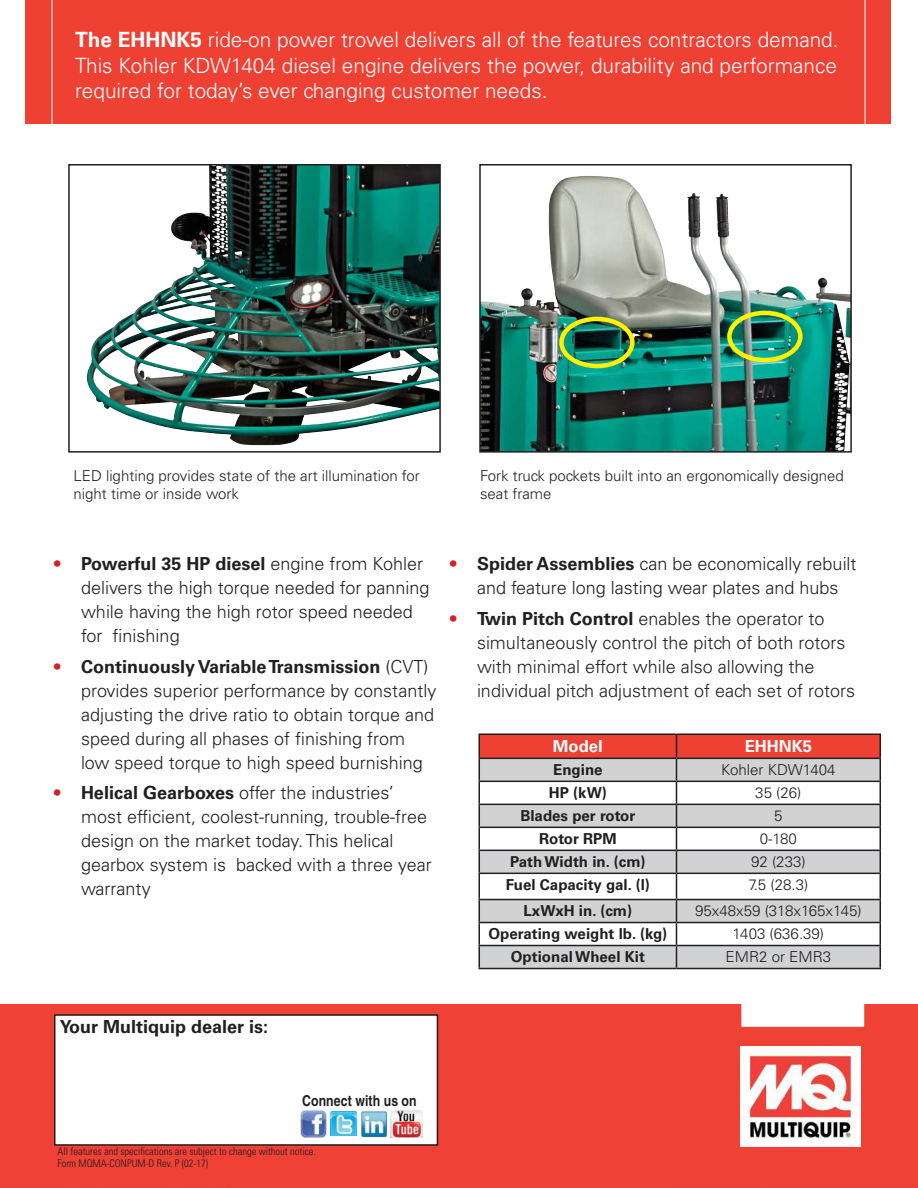
<style>
.page{position:relative;width:918px;height:1188px;background:#fff}
.page>*{position:absolute;margin:0;border:0;box-sizing:border-box;transform-origin:0 0}
.t1{font:300 21px/25.5px "Univers LT Std";color:#fff;text-align:justify}
.t2{font:300 18px/24px "Univers LT Std";color:#221f1f}
.t3{font:700 18px "Univers LT Std";color:#221f1f}
.t4{font:700 16.65px "Univers LT Std";color:#fff}
.t5{font:700 15.15px "Univers LT Std";color:#221f1f}
.t6{font:300 15.15px "Univers LT Std";color:#221f1f}
.t7{font:300 15px/18px "Univers LT Std";color:#221f1f}
.t8{font:700 condensed 15px "Helvetica";letter-spacing:.005em;color:#221f1f}
.t9{font:300 condensed 10.5px "Univers LT Std";color:#221f1f}
.s1{font-weight:700}
.s2{font-weight:700;color:#d12229}
</style>
<div class="page">
<div style="left:0;top:1004px;width:918px;height:184px;background:#ef4136"></div>
<img style="left:741px;top:1046px;width:120px;height:101px">
<div style="left:26px;top:0;width:865px;height:123px;background:#ef4034"></div>
<hr style="left:865px;top:0;width:1px;height:199px;background:#fff">
<hr style="left:52px;top:0;width:1px;height:199px;background:#fff">
<div style="left:55px;top:1015px;width:382px;height:130px;background:#fff"></div>
<div style="left:54px;top:1014px;width:384px;height:132px;border:2px solid #221f1f"></div>
<img style="left:331px;top:1111px;width:26px;height:25px">
<img style="left:390px;top:1110px;width:32px;height:27px">
<img style="left:300px;top:1110px;width:27px;height:27px">
<img style="left:359px;top:1108px;width:29px;height:30px">
<hr style="left:479px;top:733px;width:198px;height:2px;background:#221f1f">
<hr style="left:677px;top:733px;width:204px;height:2px;background:#221f1f">
<svg style="left:479px;top:734px;width:402px;height:234px"></svg>
<hr style="left:479px;top:968px;width:198px;height:1px;background:#221f1f">
<hr style="left:677px;top:968px;width:204px;height:1px;background:#221f1f">
<img style="left:86px;top:167px;width:352px;height:278px">
<div style="left:68px;top:164px;width:373px;height:289px;border:2px solid #221f1f"></div>
<img style="left:482px;top:177px;width:367px;height:273px">
<div style="left:479px;top:164px;width:373px;height:289px;border:2px solid #221f1f"></div>
<div style="left:559px;top:317px;width:76px;height:51px;border:5px solid #fff100;border-radius:50%"></div>
<div style="left:727px;top:311px;width:76px;height:51px;border:5px solid #fff100;border-radius:50%"></div>
<p class="t1" style="left:75px;top:29px;width:765px"><span class="s1">The EHHNK5</span> ride-on power trowel delivers all of the features contractors demand.<br>This Kohler KDW1404 diesel engine delivers the power, durability and performance required for today’s ever changing customer needs.</p>
<p class="t7" style="left:74px;top:468px;width:348px">LED lighting provides state of the art illumination for night time or inside work</p>
<p class="t7" style="left:480px;top:468px;width:366px">Fork truck pockets built into an ergonomically designed seat frame</p>
<p class="t2" style="left:81px;top:553px;width:350px;text-indent:-27px"><span class="s2">•</span> <span class="s1">Powerful 35 HP diesel</span> engine from Kohler delivers the high torque needed for panning while having the high rotor speed needed for finishing</p>
<p class="t2" style="left:81px;top:656px;width:357px;text-indent:-27px"><span class="s2">•</span> <span class="s1">Continuously Variable Transmission</span> (CVT) provides superior performance by constantly adjusting the drive ratio to obtain torque and speed during all phases of finishing from low speed torque to high speed burnishing</p>
<p class="t2" style="left:81px;top:783px;width:352px;text-indent:-27px"><span class="s2">•</span> <span class="s1">Helical Gearboxes</span> offer the industries’ most efficient, coolest-running, trouble-free design on the market today. This helical gearbox system is backed with a three year warranty</p>
<p class="t2" style="left:450px;top:553px;width:408px;text-align:center"><span class="s2">•</span> <span class="s1">Spider Assemblies</span> can be economically rebuilt and feature long lasting wear plates and hubs</p>
<p class="t2" style="left:477px;top:608px;width:380px;text-indent:-27px"><span class="s2">•</span> <span class="s1">Twin Pitch Control</span> enables the operator to simultaneously control the pitch of both rotors with minimal effort while also allowing the individual pitch adjustment of each set of rotors</p>
<p class="t4" style="left:553px;top:740px;width:51px">Model</p>
<p class="t4" style="left:745px;top:740px;width:69px">EHHNK5</p>
<p class="t5" style="left:553px;top:764px;width:51px">Engine</p>
<p class="t6" style="left:721px;top:764px;width:116px">Kohler KDW1404</p>
<p class="t5" style="left:549px;top:787px;width:59px">HP (kW)</p>
<p class="t6" style="left:755px;top:787px;width:48px">35 (26)</p>
<p class="t5" style="left:520px;top:810px;width:117px">Blades per rotor</p>
<p class="t6" style="left:774px;top:810px;width:10px">5</p>
<p class="t5" style="left:539px;top:833px;width:79px">Rotor RPM</p>
<p class="t6" style="left:760px;top:833px;width:39px">0-180</p>
<p class="t5" style="left:510px;top:856px;width:137px">Path Width in. (cm)</p>
<p class="t6" style="left:751px;top:856px;width:56px">92 (233)</p>
<p class="t5" style="left:506px;top:879px;width:146px">Fuel Capacity gal. (l)</p>
<p class="t6" style="left:749px;top:879px;width:61px">7.5 (28.3)</p>
<p class="t5" style="left:524px;top:905px;width:110px">LxWxH in. (cm)</p>
<p class="t6" style="left:695px;top:905px;width:168px">95x48x59 (318x165x145)</p>
<p class="t5" style="left:489px;top:928px;width:180px">Operating weight lb. (kg)</p>
<p class="t6" style="left:733px;top:928px;width:93px">1403 (636.39)</p>
<p class="t5" style="left:511px;top:951px;width:135px">Optional Wheel Kit</p>
<p class="t6" style="left:726px;top:951px;width:107px">EMR2 or EMR3</p>
<p class="t3" style="left:60px;top:1020px;width:210px">Your Multiquip dealer is:</p>
<p class="t8" style="left:302px;top:1092px;width:116px">Connect with us on</p>
<p class="t9" style="left:58px;top:1148px;width:260px">All features and specifications are subject to change without notice.</p>
<p class="t9" style="left:58px;top:1159px;width:152px">Form MQMA-CONPUM-D Rev. P (02-17)</p>
</div>
